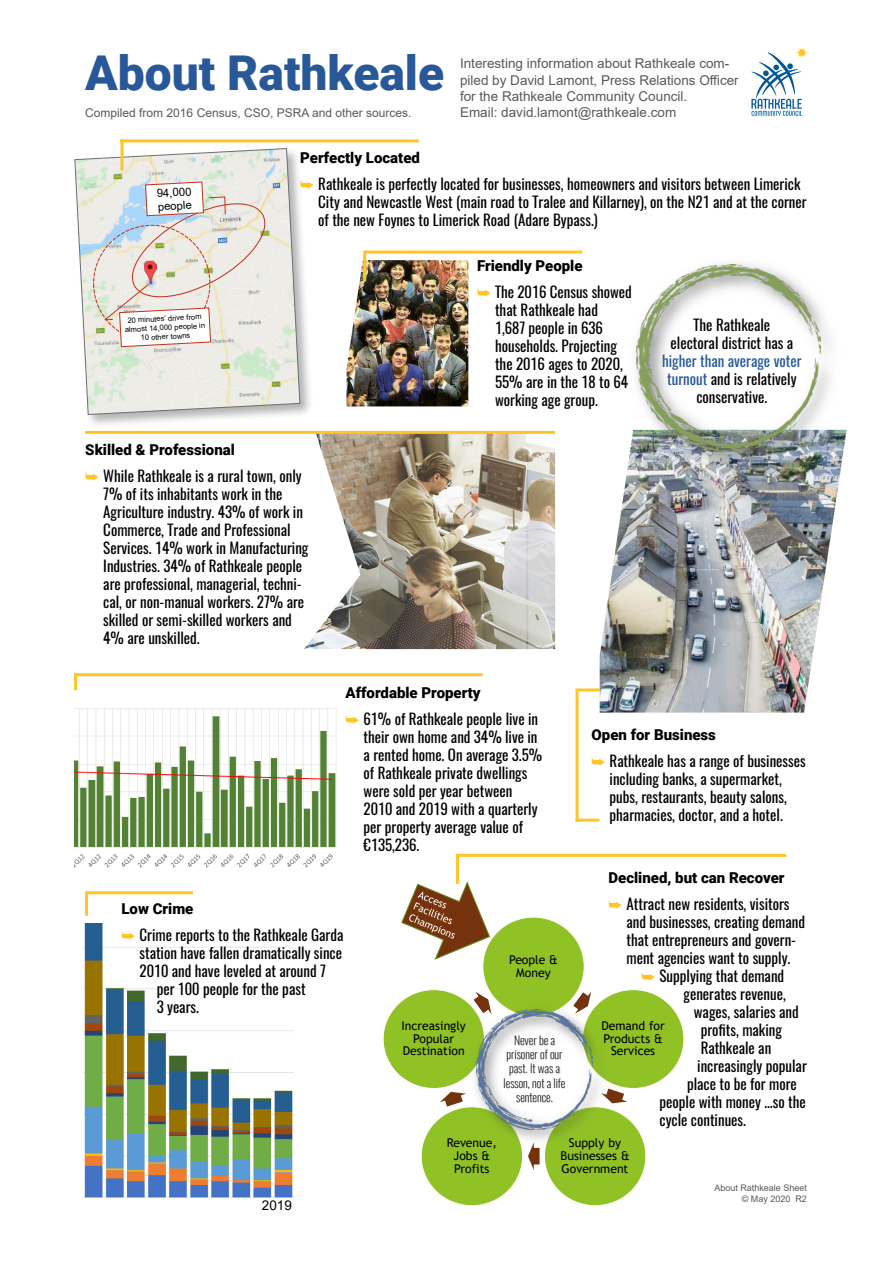
<style>
.page{position:relative;width:893px;height:1263px;background:#fff}
.page>*{position:absolute;margin:0;border:0;box-sizing:border-box;transform-origin:0 0}
.t1{font:900 48px "Roboto";color:#295898}
.t2{font:15px/18px "Oswald";color:#000}
.t3{font:900 15px "Roboto";color:#000}
.t4{font:15px/18px "Oswald";color:#295898;text-align:center}
.t5{font:13.5px/16.2px "Arial";color:#58595b}
.t6{font:13.5px "Arial";color:#000}
.t7{font:12.15px/12.8px "Trebuchet MS";color:#000;text-align:center}
.t8{font:12px "Arial";color:#58595b}
.t9{font:200 11.85px/14.2px "Oswald";color:#000;text-align:center}
.t10{font:11.4px/13.6px "Arial";color:#000}
.t11{font:9px/10.8px "Arial";color:#58595b;text-align:right}
.t12{font:7.5px/9px "Arial";color:#000;text-align:center}
.s1{color:#000}
</style>
<div class="page">
<div style="left:73px;top:146px;width:241px;height:283px;background:#000;opacity:.3"></div>
<svg style="left:74px;top:148px;width:227px;height:267px;background:#e5e5df"></svg>
<img style="left:346px;top:260px;width:122px;height:146px">
<img style="left:83px;top:924px;width:211px;height:274px">
<img style="left:304px;top:434px;width:251px;height:215px">
<img style="left:74px;top:708px;width:263px;height:160px">
<img style="left:600px;top:430px;width:247px;height:282px">
<hr style="left:85px;top:891px;width:108px;height:3px;background:#ffc425">
<hr style="left:85px;top:891px;width:3px;height:25px;background:#ffc425">
<hr style="left:456px;top:854px;width:330px;height:3px;background:#ffc425">
<hr style="left:456px;top:854px;width:3px;height:30px;background:#ffc425">
<hr style="left:74px;top:673px;width:408px;height:3px;background:#ffc425">
<hr style="left:74px;top:673px;width:3px;height:17px;background:#ffc425">
<hr style="left:85px;top:431px;width:470px;height:3px;background:#ffc425">
<hr style="left:120px;top:139px;width:3px;height:31px;background:#ffc425">
<hr style="left:120px;top:139px;width:299px;height:3px;background:#ffc425">
<hr style="left:365px;top:251px;width:217px;height:3px;background:#ffc425">
<hr style="left:363px;top:251px;width:3px;height:31px;background:#ffc425">
<svg style="left:751px;top:47px;width:56px;height:69px"></svg>
<img style="left:624px;top:263px;width:221px;height:213px">
<img style="left:637px;top:264px;width:184px;height:187px">
<hr style="left:576px;top:690px;width:3px;height:132px;background:#ffc425">
<hr style="left:576px;top:819px;width:23px;height:3px;background:#ffc425">
<hr style="left:576px;top:688px;width:23px;height:3px;background:#ffc425">
<div style="left:483px;top:917px;width:101px;height:99px;background:#90c226;border-radius:50%"></div>
<svg style="left:573px;top:991px;width:18px;height:8px"></svg>
<div style="left:582px;top:990px;width:102px;height:98px;background:#90c226;border-radius:50%"></div>
<svg style="left:612px;top:1089px;width:15px;height:14px"></svg>
<div style="left:544px;top:1107px;width:102px;height:99px;background:#90c226;border-radius:50%"></div>
<svg style="left:528px;top:1149px;width:12px;height:21px"></svg>
<div style="left:421px;top:1107px;width:102px;height:99px;background:#90c226;border-radius:50%"></div>
<svg style="left:440px;top:1092px;width:26px;height:14px"></svg>
<div style="left:383px;top:990px;width:101px;height:98px;background:#90c226;border-radius:50%"></div>
<svg style="left:475px;top:992px;width:16px;height:7px"></svg>
<svg style="left:401px;top:881px;width:90px;height:80px"></svg>
<img style="left:466px;top:999px;width:146px;height:150px">
<img style="left:476px;top:1009px;width:116px;height:120px">
<svg style="left:301px;top:180px;width:13px;height:8px"></svg>
<svg style="left:122px;top:932px;width:13px;height:8px"></svg>
<h1 class="t1" style="left:85px;top:39px;width:361px">About Rathkeale</h1>
<p class="t8" style="left:85px;top:105px;width:328px">Compiled from 2016 Census, CSO, PSRA and other sources.</p>
<p class="t5" style="left:460px;top:56px;width:280px">Interesting information about Rathkeale com&shy;piled by David Lamont, Press Relations Officer for the Rathkeale Community Council.<br>Email: david.lamont@rathkeale.com</p>
<p class="t10" style="left:156px;top:186px;width:36px;rotate:-3deg">94,000 people</p>
<p class="t12" style="left:124px;top:316px;width:82px;rotate:-3deg">20 minutes’ drive from almost 14,000 people in<br>10 other towns</p>
<p class="t3" style="left:300px;top:147px;width:121px">Perfectly Located</p>
<p class="t2" style="left:318px;top:174px;width:490px">Rathkeale is perfectly located for businesses, homeowners and visitors between Limerick<br>City and Newcastle West (main road to Tralee and Killarney), on the N21 and at the corner of the new Foynes to Limerick Road (Adare Bypass.)</p>
<p class="t3" style="left:477px;top:256px;width:107px">Friendly People</p>
<p class="t2" style="left:495px;top:283px;width:138px">The 2016 Census showed that Rathkeale had<br>1,687 people in 636 households. Projecting the 2016 ages to 2020,<br>55% are in the 18 to 64 working age group.</p>
<p class="t2" style="left:671px;top:316px;width:124px;text-align:center">The Rathkeale electoral district has a</p>
<p class="t4" style="left:662px;top:352px;width:141px">higher than average voter turnout <span class="s1">and is relatively conservative.</span></p>
<p class="t3" style="left:85px;top:439px;width:151px">Skilled &amp; Professional</p>
<p class="t2" style="left:103px;top:467px;width:207px">While Rathkeale is a rural town, only 7% of its inhabitants work in the Agriculture industry. 43% of work in Commerce, Trade and Professional Services. 14% work in Manufacturing Industries. 34% of Rathkeale people are professional, managerial, techni&shy;cal, or non-manual workers. 27% are skilled or semi-skilled workers and 4% are unskilled.</p>
<p class="t3" style="left:346px;top:682px;width:137px">Affordable Property</p>
<p class="t2" style="left:364px;top:710px;width:180px">61% of Rathkeale people live in their own home and 34% live in a rented home. On average 3.5% of Rathkeale private dwellings were sold per year between<br>2010 and 2019 with a quarterly per property average value of €135,236.</p>
<p class="t3" style="left:122px;top:898px;width:73px">Low Crime</p>
<p class="t2" style="left:140px;top:926px;width:205px">Crime reports to the Rathkeale Garda</p>
<p class="t2" style="left:140px;top:944px;width:204px">station have fallen dramatically since</p>
<p class="t2" style="left:140px;top:962px;width:188px">2010 and have leveled at around 7</p>
<p class="t2" style="left:157px;top:980px;width:150px">per 100 people for the past</p>
<p class="t2" style="left:157px;top:998px;width:44px">3 years.</p>
<p class="t7" style="left:402px;top:1019px;width:66px">Increasingly<br>Popular<br>Destination</p>
<p class="t7" style="left:509px;top:953px;width:50px">People &amp;<br>Money</p>
<p class="t9" style="left:504px;top:1033px;width:63px">Never be a prisoner of our past. It was a lesson, not a life sentence.</p>
<p class="t3" style="left:592px;top:724px;width:126px">Open for Business</p>
<p class="t2" style="left:610px;top:752px;width:198px">Rathkeale has a range of businesses including banks, a supermarket, pubs, restaurants, beauty salons, pharmacies, doctor, and a hotel.</p>
<p class="t3" style="left:608px;top:867px;width:178px">Declined, but can Recover</p>
<p class="t2" style="left:626px;top:895px;width:165px">Attract new residents, visitors</p>
<p class="t2" style="left:626px;top:913px;width:180px">and businesses, creating demand</p>
<p class="t2" style="left:626px;top:931px;width:171px">that entrepreneurs and govern-</p>
<p class="t2" style="left:626px;top:949px;width:165px">ment agencies want to supply.</p>
<p class="t2" style="left:659px;top:967px;width:126px">Supplying that demand</p>
<p class="t2" style="left:684px;top:985px;width:104px">generates revenue,</p>
<p class="t2" style="left:694px;top:1003px;width:106px">wages, salaries and</p>
<p class="t2" style="left:701px;top:1021px;width:83px">profits, making</p>
<p class="t2" style="left:701px;top:1039px;width:72px">Rathkeale an</p>
<p class="t2" style="left:697px;top:1057px;width:111px">increasingly popular</p>
<p class="t2" style="left:687px;top:1075px;width:111px">place to be for more</p>
<p class="t2" style="left:659px;top:1093px;width:148px">people with money …so the</p>
<p class="t2" style="left:659px;top:1111px;width:88px">cycle continues.</p>
<p class="t7" style="left:601px;top:1019px;width:65px">Demand for<br>Products &amp;<br>Services</p>
<p class="t6" style="left:262px;top:1196px;width:32px">2019</p>
<p class="t7" style="left:447px;top:1136px;width:52px">Revenue,<br>Jobs &amp;<br>Profits</p>
<p class="t7" style="left:561px;top:1136px;width:71px">Supply by<br>Businesses &amp;<br>Government</p>
<p class="t11" style="left:714px;top:1182px;width:94px">About Rathkeale Sheet © May 2020 R2</p>
</div>
